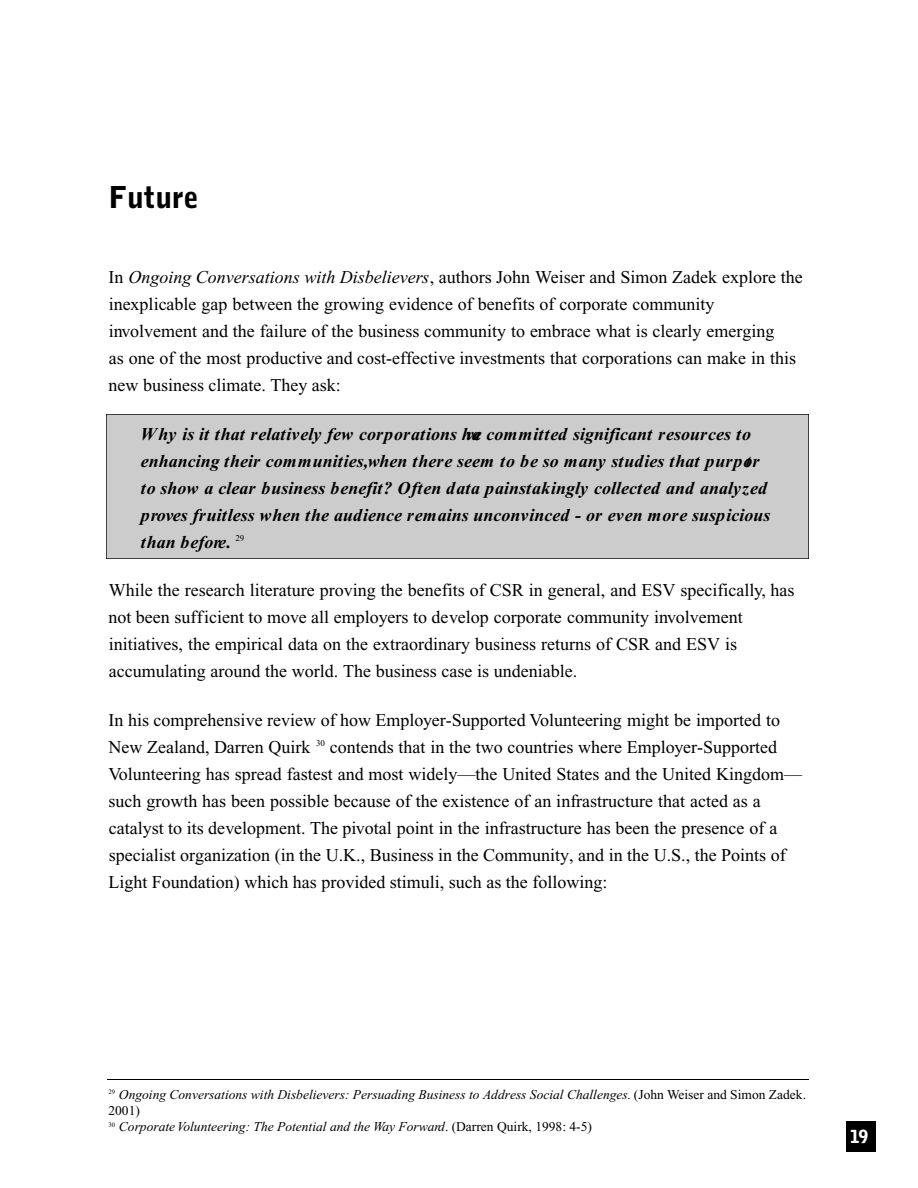
<style>
.page{position:relative;width:918px;height:1188px;background:#fff}
.page>*{position:absolute;margin:0;border:0;box-sizing:border-box;transform-origin:0 0}
.t1{font:900 30px "Bell Gothic";color:#000}
.t2{font:18px/27px "Times";color:#000}
.t3{font:italic 700 18px/27px "Times New Roman";color:#000}
.t4{font:900 18px "Bell Gothic BT";color:#fff}
.t5{font:italic 13.5px "Times New Roman";color:#000}
.t6{font:13.5px "Times";color:#000}
.s1{font-family:"Times New Roman";font-style:italic}
.s2{font-family:"Times";font-style:normal}
</style>
<div class="page">
<div style="left:846px;top:1121px;width:30px;height:31px;background:#000"></div>
<hr style="left:107px;top:1079px;width:702px;height:1px;background:#000">
<div style="left:107px;top:414px;width:702px;height:144px;background:#ccc"></div>
<h1 class="t1" style="left:109px;top:186px;width:92px">Future</h1>
<p class="t2" style="left:108px;top:265px;width:696px">In <span class="s1">Ongoing Conversations with Disbelievers</span>, authors John Weiser and Simon Zadek explore the inexplicable gap between the growing evidence of benefits of corporate community involvement and the failure of the business community to embrace what is clearly emerging<br>as one of the most productive and cost-effective investments that corporations can make in this new business climate. They ask:</p>
<p class="t3" style="left:141px;top:422px;width:631px">Why is it that relatively few corporations have committed significant resources to enhancing their communities,when there seem to be so many studies that purport to show a clear business benefit? Often data painstakingly collected and analyzed proves fruitless when the audience remains unconvinced - or even more suspicious than before. <sup>29</sup></p>
<p class="t2" style="left:108px;top:578px;width:688px">While the research literature proving the benefits of CSR in general, and ESV specifically, has not been sufficient to move all employers to develop corporate community involvement initiatives, the empirical data on the extraordinary business returns of CSR and ESV is accumulating around the world. The business case is undeniable.</p>
<p class="t2" style="left:108px;top:708px;width:695px">In his comprehensive review of how Employer-Supported Volunteering might be imported to New Zealand, Darren Quirk <sup>30</sup> contends that in the two countries where Employer-Supported Volunteering has spread fastest and most widely—the United States and the United Kingdom— such growth has been possible because of the existence of an infrastructure that acted as a catalyst to its development. The pivotal point in the infrastructure has been the presence of a specialist organization (in the U.K., Business in the Community, and in the U.S., the Points of Light Foundation) which has provided stimuli, such as the following:</p>
<p class="t5" style="left:108px;top:1089px;width:699px"><sup>29</sup> Ongoing Conversations with Disbelievers: Persuading Business to Address Social Challenges. <span class="s2">(John Weiser and Simon Zadek.</span></p>
<p class="t6" style="left:108px;top:1106px;width:33px">2001)</p>
<p class="t5" style="left:108px;top:1122px;width:485px"><sup>30</sup> Corporate Volunteering: The Potential and the Way Forward<span class="s2">. (Darren Quirk, 1998: 4-5)</span></p>
<p class="t4" style="left:850px;top:1129px;width:20px">1 9</p>
</div>
